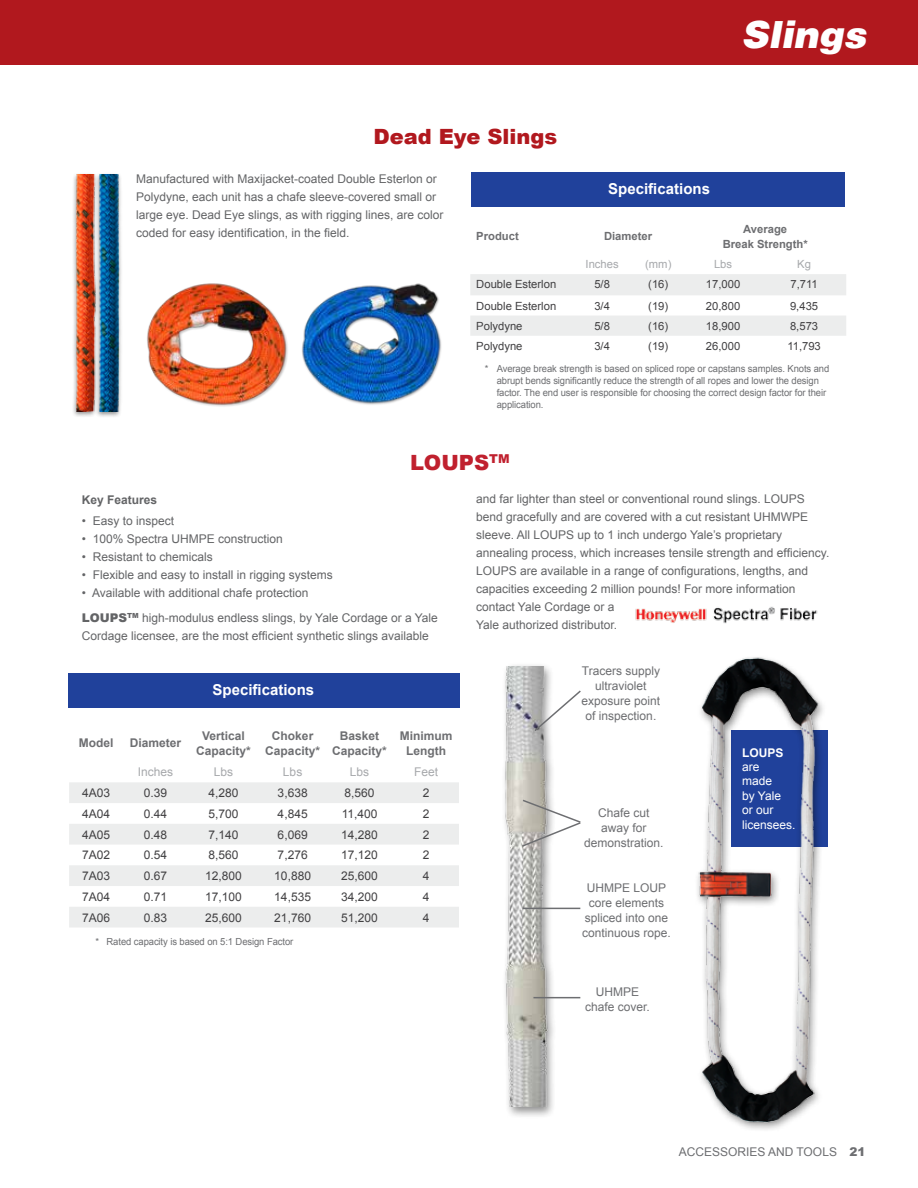
<style>
.page{position:relative;width:918px;height:1188px;background:#fff}
.page>*{position:absolute;margin:0;border:0;box-sizing:border-box;transform-origin:0 0}
.t1{font:37.5px "Airbus Special";color:#fff}
.t2{font:900 21px "Arial";color:#b1181e}
.t3{font:900 21px "Arial";color:#c0202e}
.t4{font:700 15px "Arial";color:#fff}
.t5{font:12px/18px "Arial";color:#636466}
.t6{font:12px "Arial";color:#414042}
.t7{font:12px/15px "Arial";color:#6d6e71;text-align:center}
.t8{font:700 12px/15px "Arial";color:#6d6e71;text-align:center}
.t9{font:12px/14.4px "Arial";color:#fff}
.t10{font:12px "Arial";color:#a7a9ac}
.t11{font:700 12px "Arial";color:#636466}
.t12{font:700 12px "Arial";color:#fff}
.t13{font:11.25px "Arial";color:#414042}
.t14{font:700 11.25px/15px "Arial";color:#6d6e71;text-align:center}
.t15{font:11.25px "Arial";color:#a7a9ac}
.t16{font:9.75px/12px "Arial";letter-spacing:-.01em;color:#6d6e71}
.s1{font-weight:900}
</style>
<div class="page">
<div style="left:0;top:0;width:918px;height:65px;background:#b1181e"></div>
<svg style="left:470px;top:274px;width:376px;height:62px"></svg>
<div style="left:72px;top:172px;width:27px;height:246px;background:#000;opacity:.44"></div>
<img style="left:76px;top:175px;width:19px;height:236px">
<div style="left:95px;top:172px;width:29px;height:246px;background:#000;opacity:.44"></div>
<img style="left:99px;top:175px;width:25px;height:237px">
<img style="left:147px;top:283px;width:141px;height:124px">
<img style="left:302px;top:283px;width:140px;height:122px">
<svg style="left:69px;top:782px;width:390px;height:145px;fill:#eceded"></svg>
<div style="left:68px;top:673px;width:392px;height:34px;background:#20419b"></div>
<img style="left:635px;top:607px;width:183px;height:17px">
<div style="left:501px;top:663px;width:56px;height:456px;background:#000;opacity:.44"></div>
<img style="left:501px;top:666px;width:64px;height:441px">
<svg style="left:533px;top:689px;width:48px;height:44px"></svg>
<hr style="left:523px;top:908px;width:57px;height:1px;background:#6d6e71">
<hr style="left:533px;top:997px;width:47px;height:1px;background:#6d6e71">
<svg style="left:521px;top:798px;width:60px;height:50px"></svg>
<img style="left:697px;top:657px;width:131px;height:473px">
<div style="left:471px;top:172px;width:374px;height:35px;background:#20419b"></div>
<h2 class="t2" style="left:373px;top:121px;width:185px">Dead Eye Slings</h2>
<h1 class="t1" style="left:741px;top:13px;width:127px">Slings</h1>
<p class="t5" style="left:136px;top:170px;width:309px">Manufactured with Maxijacket-coated Double Esterlon or Polydyne, each unit has a chafe sleeve-covered small or large eye. Dead Eye slings, as with rigging lines, are color coded for easy identification, in the field.</p>
<p class="t4" style="left:608px;top:179px;width:103px">Specifications</p>
<p class="t14" style="left:476px;top:229px;width:44px">Product</p>
<p class="t14" style="left:604px;top:229px;width:50px">Diameter</p>
<p class="t14" style="left:723px;top:222px;width:87px">Average<br>Break Strength*</p>
<p class="t15" style="left:586px;top:257px;width:35px">Inches</p>
<p class="t15" style="left:645px;top:257px;width:28px">(mm)</p>
<p class="t15" style="left:714px;top:257px;width:20px">Lbs</p>
<p class="t15" style="left:797px;top:257px;width:15px">Kg</p>
<p class="t13" style="left:476px;top:277px;width:82px">Double Esterlon</p>
<p class="t13" style="left:594px;top:277px;width:17px">5/8</p>
<p class="t13" style="left:648px;top:277px;width:22px">(16)</p>
<p class="t13" style="left:706px;top:277px;width:36px">17,000</p>
<p class="t13" style="left:790px;top:277px;width:29px">7,711</p>
<p class="t13" style="left:476px;top:298px;width:82px">Double Esterlon</p>
<p class="t13" style="left:594px;top:298px;width:17px">3/4</p>
<p class="t13" style="left:648px;top:298px;width:22px">(19)</p>
<p class="t13" style="left:706px;top:298px;width:36px">20,800</p>
<p class="t13" style="left:790px;top:298px;width:30px">9,435</p>
<p class="t13" style="left:476px;top:318px;width:48px">Polydyne</p>
<p class="t13" style="left:594px;top:318px;width:17px">5/8</p>
<p class="t13" style="left:648px;top:318px;width:22px">(16)</p>
<p class="t13" style="left:706px;top:318px;width:36px">18,900</p>
<p class="t13" style="left:790px;top:318px;width:30px">8,573</p>
<p class="t13" style="left:476px;top:339px;width:48px">Polydyne</p>
<p class="t13" style="left:594px;top:339px;width:17px">3/4</p>
<p class="t13" style="left:648px;top:339px;width:22px">(19)</p>
<p class="t13" style="left:706px;top:339px;width:36px">26,000</p>
<p class="t13" style="left:787px;top:339px;width:35px">11,793</p>
<p class="t16" style="left:497px;top:363px;width:334px;text-indent:-12px">* Average break strength is based on spliced rope or capstans samples. Knots and abrupt bends significantly reduce the strength of all ropes and lower the design factor. The end user is responsible for choosing the correct design factor for their application.</p>
<h2 class="t3" style="left:410px;top:447px;width:101px">LOUPS<sup>TM</sup></h2>
<p class="t11" style="left:82px;top:492px;width:77px">Key Features</p>
<p class="t5" style="left:82px;top:512px;width:94px">• Easy to inspect</p>
<p class="t5" style="left:82px;top:530px;width:202px">• 100% Spectra UHMPE construction</p>
<p class="t5" style="left:82px;top:548px;width:132px">• Resistant to chemicals</p>
<p class="t5" style="left:82px;top:566px;width:252px">• Flexible and easy to install in rigging systems</p>
<p class="t5" style="left:82px;top:581px;width:358px;line-height:24.8px">• Available with additional chafe protection<br><span class="s1">LOUPS</span><sup>TM</sup> high-modulus endless slings, by Yale Cordage or a Yale</p>
<p class="t5" style="left:82px;top:627px;width:348px">Cordage licensee, are the most efficient synthetic slings available</p>
<p class="t4" style="left:213px;top:680px;width:103px">Specifications</p>
<p class="t8" style="left:79px;top:736px;width:36px">Model</p>
<p class="t8" style="left:130px;top:736px;width:53px">Diameter</p>
<p class="t8" style="left:196px;top:729px;width:56px">Vertical<br>Capacity*</p>
<p class="t8" style="left:265px;top:729px;width:56px">Choker<br>Capacity*</p>
<p class="t8" style="left:332px;top:729px;width:56px">Basket<br>Capacity*</p>
<p class="t8" style="left:400px;top:729px;width:54px">Minimum<br>Length</p>
<p class="t10" style="left:138px;top:764px;width:37px">Inches</p>
<p class="t10" style="left:214px;top:764px;width:21px">Lbs</p>
<p class="t10" style="left:283px;top:764px;width:21px">Lbs</p>
<p class="t10" style="left:350px;top:764px;width:21px">Lbs</p>
<p class="t10" style="left:414px;top:764px;width:26px">Feet</p>
<p class="t6" style="left:82px;top:785px;width:30px">4A03</p>
<p class="t6" style="left:144px;top:785px;width:25px">0.39</p>
<p class="t6" style="left:209px;top:785px;width:32px">4,280</p>
<p class="t6" style="left:278px;top:785px;width:32px">3,638</p>
<p class="t6" style="left:345px;top:785px;width:32px">8,560</p>
<p class="t6" style="left:423px;top:785px;width:8px">2</p>
<p class="t6" style="left:82px;top:806px;width:30px">4A04</p>
<p class="t6" style="left:144px;top:806px;width:25px">0.44</p>
<p class="t6" style="left:209px;top:806px;width:32px">5,700</p>
<p class="t6" style="left:278px;top:806px;width:32px">4,845</p>
<p class="t6" style="left:342px;top:806px;width:37px">11,400</p>
<p class="t6" style="left:423px;top:806px;width:8px">2</p>
<p class="t6" style="left:82px;top:827px;width:30px">4A05</p>
<p class="t6" style="left:144px;top:827px;width:25px">0.48</p>
<p class="t6" style="left:209px;top:827px;width:32px">7,140</p>
<p class="t6" style="left:278px;top:827px;width:32px">6,069</p>
<p class="t6" style="left:341px;top:827px;width:38px">14,280</p>
<p class="t6" style="left:423px;top:827px;width:8px">2</p>
<p class="t6" style="left:82px;top:847px;width:30px">7A02</p>
<p class="t6" style="left:144px;top:847px;width:25px">0.54</p>
<p class="t6" style="left:209px;top:847px;width:32px">8,560</p>
<p class="t6" style="left:278px;top:847px;width:32px">7,276</p>
<p class="t6" style="left:341px;top:847px;width:38px">17,120</p>
<p class="t6" style="left:423px;top:847px;width:8px">2</p>
<p class="t6" style="left:82px;top:868px;width:30px">7A03</p>
<p class="t6" style="left:144px;top:868px;width:25px">0.67</p>
<p class="t6" style="left:205px;top:868px;width:38px">12,800</p>
<p class="t6" style="left:274px;top:868px;width:38px">10,880</p>
<p class="t6" style="left:341px;top:868px;width:38px">25,600</p>
<p class="t6" style="left:423px;top:868px;width:8px">4</p>
<p class="t6" style="left:82px;top:889px;width:30px">7A04</p>
<p class="t6" style="left:144px;top:889px;width:25px">0.71</p>
<p class="t6" style="left:205px;top:889px;width:38px">17,100</p>
<p class="t6" style="left:274px;top:889px;width:38px">14,535</p>
<p class="t6" style="left:341px;top:889px;width:38px">34,200</p>
<p class="t6" style="left:423px;top:889px;width:8px">4</p>
<p class="t6" style="left:82px;top:909px;width:30px">7A06</p>
<p class="t6" style="left:144px;top:909px;width:25px">0.83</p>
<p class="t6" style="left:205px;top:909px;width:38px">25,600</p>
<p class="t6" style="left:274px;top:909px;width:38px">21,760</p>
<p class="t6" style="left:341px;top:909px;width:38px">51,200</p>
<p class="t6" style="left:423px;top:909px;width:8px">4</p>
<p class="t16" style="left:95px;top:936px;width:199px">* Rated capacity is based on 5:1 Design Factor</p>
<p class="t5" style="left:476px;top:490px;width:355px">and far lighter than steel or conventional round slings. LOUPS bend gracefully and are covered with a cut resistant UHMWPE sleeve. All LOUPS up to 1 inch undergo Yale’s proprietary annealing process, which increases tensile strength and efficiency.<br>LOUPS are available in a range of configurations, lengths, and capacities exceeding 2 million pounds! For more information contact Yale Cordage or a<br>Yale authorized distributor.</p>
<p class="t7" style="left:582px;top:663px;width:80px">Tracers supply ultraviolet exposure point of inspection.</p>
<p class="t7" style="left:584px;top:806px;width:81px">Chafe cut away for demonstration.</p>
<p class="t7" style="left:582px;top:880px;width:90px">UHMPE LOUP core elements spliced into one continuous rope.</p>
<p class="t7" style="left:585px;top:984px;width:66px">UHMPE chafe cover.</p>
<p class="t12" style="left:742px;top:744px;width:43px">LOUPS</p>
<p class="t9" style="left:742px;top:760px;width:55px">are<br>made<br>by Yale<br>or our licensees.</p>
<p class="t7" style="left:679px;top:1145px;width:188px">ACCESSORIES AND TOOLS <span class="s1">21</span></p>
</div>
